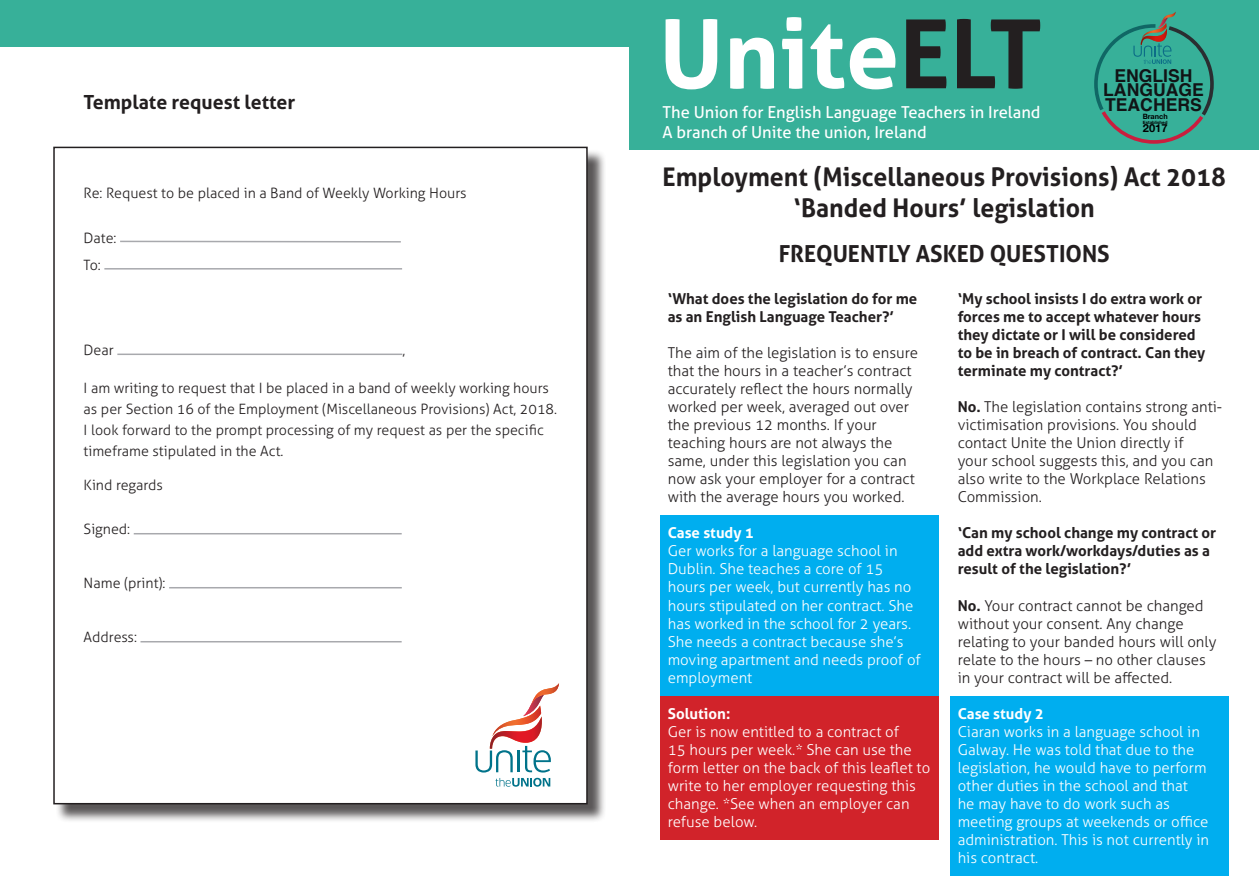
<style>
.page{position:relative;width:1259px;height:893px;background:#fff}
.page>*{position:absolute;margin:0;border:0;box-sizing:border-box;transform-origin:0 0}
.t1{font:700 95.7px "Aller";color:#fff}
.t2{font:700 25.8px "Aller";color:#231f20}
.t3{font:700 23.55px "Aller";color:#231f20}
.t4{font:700 19.5px "Aller";color:#231f20}
.t5{font:700 17.7px/14.7px "Helvetica";color:#111416;text-align:center}
.t6{font:16.5px "Aller";color:#fff}
.Paragraph_Style_4{font:300 15px/18px "Aller";color:#fff}
.Paragraph_Style_4-2{font:300 15px/18px "Aller";color:#231f20}
.Paragraph_Style_4-3{font:700 15px/18px "Aller";color:#231f20}
.bold_sentence{font:700 15px/18px "Aller";color:#231f20}
.sub_heading{font:700 15px "Aller";color:#fff}
.Paragraph_Style_4-4{font:300 14.25px/21px "Aller";color:#231f20}
.t7{font:700 11.1px "Helvetica Neue";color:#000001}
.t8{font:700 7.35px "Helvetica Neue";color:#000001}
.t9{font:700 4.5px "Helvetica Neue";color:#000001}
.s1{color:#231f20}
.s2{font-weight:700}
</style>
<div class="page">
<div style="left:56px;top:149px;width:550px;height:674px;background:#231f20;opacity:.75"></div>
<div style="left:54px;top:147px;width:533px;height:657px;background:#fff"></div>
<div style="left:53px;top:147px;width:535px;height:657px;border:2px solid #231f20"></div>
<div style="left:951px;top:696px;width:278px;height:180px;background:#00aeef"></div>
<div style="left:660px;top:516px;width:278px;height:180px;background:#00aeef"></div>
<div style="left:660px;top:696px;width:278px;height:144px;background:#d1232a"></div>
<div style="left:629px;top:0;width:630px;height:150px;background:#37b099"></div>
<hr style="left:120px;top:241px;width:281px;height:2px;background:#a8a9ad">
<hr style="left:104px;top:268px;width:298px;height:2px;background:#a8a9ad">
<hr style="left:117px;top:354px;width:285px;height:1px;background:#a8a9ad">
<hr style="left:134px;top:533px;width:268px;height:1px;background:#a8a9ad">
<hr style="left:169px;top:587px;width:233px;height:1px;background:#a8a9ad">
<hr style="left:140px;top:641px;width:262px;height:1px;background:#a8a9ad">
<div style="left:0;top:0;width:629px;height:46px;background:#37b099"></div>
<svg style="left:1094px;top:12px;width:119px;height:132px"></svg>
<svg style="left:495px;top:778px;width:55px;height:9px"></svg>
<svg style="left:475px;top:704px;width:76px;height:68px"></svg>
<img style="left:531px;top:683px;width:28px;height:22px">
<p class="t4" style="left:84px;top:90px;width:213px">Template request letter</p>
<p class="Paragraph_Style_4-4" style="left:84px;top:183px;width:384px">Re: Request to be placed in a Band of Weekly Working Hours</p>
<p class="Paragraph_Style_4-4" style="left:84px;top:227px;width:34px">Date:</p>
<p class="Paragraph_Style_4-4" style="left:84px;top:254px;width:19px">To:</p>
<p class="Paragraph_Style_4-4" style="left:84px;top:340px;width:32px">Dear</p>
<p class="Paragraph_Style_4-4" style="left:402px;top:340px;width:4px">,</p>
<p class="Paragraph_Style_4-4" style="left:84px;top:378px;width:475px">I am writing to request that I be placed in a band of weekly working hours as per Section 16 of the Employment (Miscellaneous Provisions) Act, 2018.<br>I look forward to the prompt processing of my request as per the specific timeframe stipulated in the Act.</p>
<p class="Paragraph_Style_4-4" style="left:84px;top:475px;width:81px">Kind regards</p>
<p class="Paragraph_Style_4-4" style="left:84px;top:519px;width:48px">Signed:</p>
<p class="Paragraph_Style_4-4" style="left:84px;top:573px;width:83px">Name (print):</p>
<p class="Paragraph_Style_4-4" style="left:84px;top:627px;width:55px">Address:</p>
<p class="t1" style="left:659px;top:-5px;width:385px">Unite<span class="s1">ELT</span></p>
<p class="t6" style="left:662px;top:103px;width:379px">The Union for English Language Teachers in Ireland</p>
<p class="t6" style="left:662px;top:122px;width:266px">A branch of Unite the union, Ireland</p>
<p class="t5" style="left:1103px;top:68px;width:102px">ENGLISH<br>LANGUAGE<br>TEACHERS</p>
<p class="t8" style="left:1142px;top:111px;width:26px">Branch</p>
<p class="t9" style="left:1142px;top:118px;width:26px">Established</p>
<p class="t7" style="left:1142px;top:120px;width:26px">2017</p>
<p class="t2" style="left:662px;top:161px;width:565px">Employment (Miscellaneous Provisions) Act 2018</p>
<p class="t2" style="left:793px;top:192px;width:303px">‘Banded Hours’ legislation</p>
<p class="t3" style="left:778px;top:239px;width:332px">FREQUENTLY ASKED QUESTIONS</p>
<p class="Paragraph_Style_4-3" style="left:668px;top:290px;width:251px">‘What does the legislation do for me as an English Language Teacher?’</p>
<p class="Paragraph_Style_4-2" style="left:668px;top:344px;width:252px">The aim of the legislation is to ensure that the hours in a teacher’s contract accurately reflect the hours normally worked per week, averaged out over the previous 12 months. If your teaching hours are not always the same, under this legislation you can now ask your employer for a contract with the average hours you worked.</p>
<p class="sub_heading" style="left:668px;top:524px;width:88px">Case study 1</p>
<p class="Paragraph_Style_4" style="left:668px;top:542px;width:254px">Ger works for a language school in<br>Dublin. She teaches a core of 15 hours per week, but currently has no hours stipulated on her contract. She has worked in the school for 2 years.<br>She needs a contract because she’s moving apartment and needs proof of employment</p>
<p class="sub_heading" style="left:668px;top:704px;width:64px">Solution:</p>
<p class="Paragraph_Style_4" style="left:668px;top:722px;width:264px">Ger is now entitled to a contract of<br>15 hours per week.* She can use the form letter on the back of this leaflet to write to her employer requesting this change. *See when an employer can refuse below.</p>
<p class="Paragraph_Style_4-3" style="left:957px;top:290px;width:249px">‘My school insists I do extra work or forces me to accept whatever hours they dictate or I will be considered to be in breach of contract. Can they terminate my contract?’</p>
<p class="Paragraph_Style_4-2" style="left:957px;top:398px;width:266px"><span class="s2">No.</span> The legislation contains strong anti&shy;victimisation provisions. You should contact Unite the Union directly if<br>your school suggests this, and you can also write to the Workplace Relations Commission.</p>
<p class="bold_sentence" style="left:957px;top:524px;width:260px">‘Can my school change my contract or add extra work/workdays/duties as a result of the legislation?’</p>
<p class="Paragraph_Style_4-2" style="left:957px;top:596px;width:260px"><span class="s2">No.</span> Your contract cannot be changed without your consent. Any change relating to your banded hours will only relate to the hours – no other clauses in your contract will be affected.</p>
<p class="sub_heading" style="left:957px;top:704px;width:88px">Case study 2</p>
<p class="Paragraph_Style_4" style="left:957px;top:722px;width:253px">Ciaran works in a language school in<br>Galway. He was told that due to the legislation, he would have to perform other duties in the school and that<br>he may have to do work such as meeting groups at weekends or office administration. This is not currently in his contract.</p>
</div>
